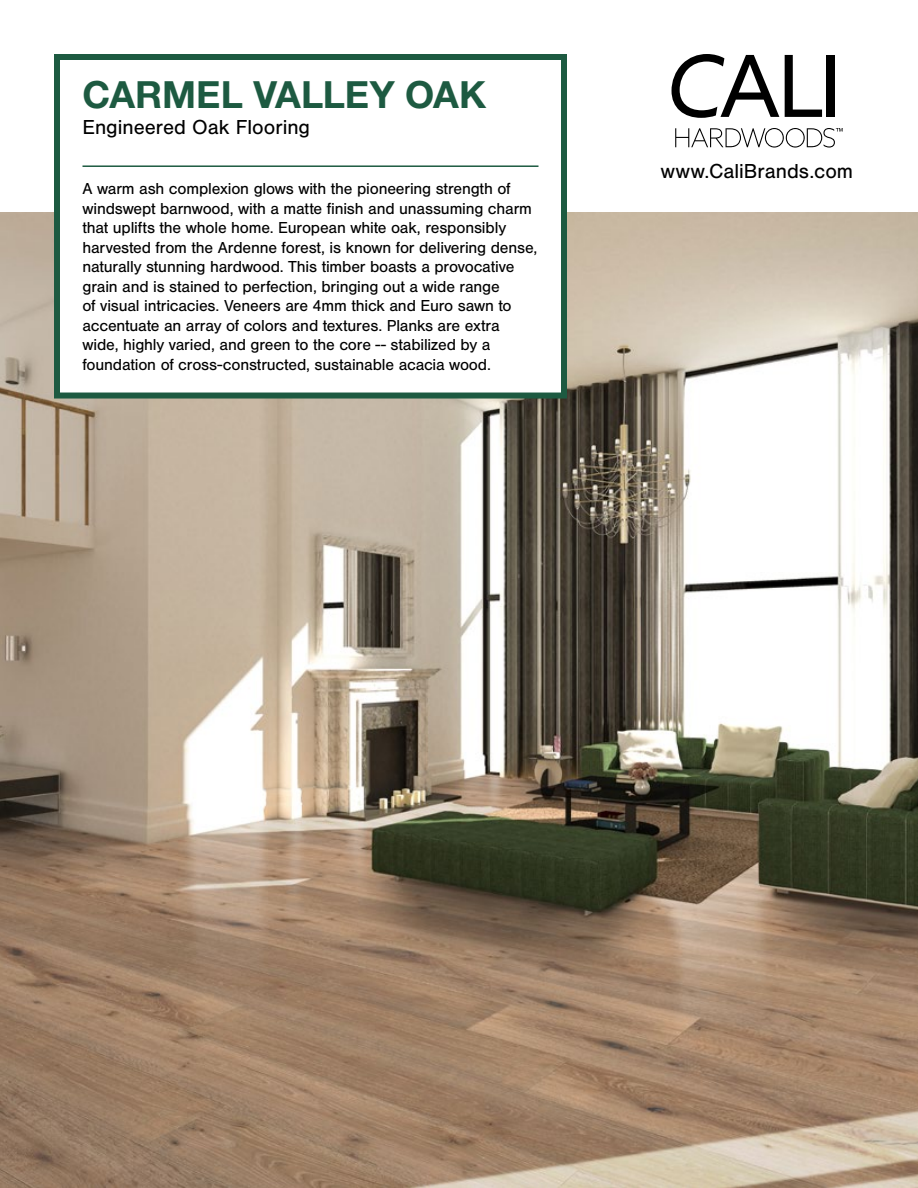
<style>
.page{position:relative;width:918px;height:1188px;background:#fff}
.page>*{position:absolute;margin:0;border:0;box-sizing:border-box;transform-origin:0 0}
.t1{font:700 37.5px "Helvetica Neue LT Std";color:#1d5a41}
.t2{font:21px "Nimbus San";color:#000}
.t3{font:16.5px/19.5px "Nimbus San";letter-spacing:-.01em;color:#000}
</style>
<div class="page">
<svg style="left:672px;top:54px;width:107px;height:64px"></svg>
<svg style="left:785px;top:55px;width:37px;height:62px"></svg>
<div style="left:827px;top:55px;width:8px;height:62px;background:#000"></div>
<svg style="left:675px;top:128px;width:168px;height:20px"></svg>
<img style="left:0;top:213px;width:918px;height:975px">
<div style="left:54px;top:54px;width:513px;height:345px;background:#fff;border:6px solid #1d5a41"></div>
<hr style="left:82px;top:165px;width:456px;height:2px;background:#1d5a41">
<p class="t1" style="left:82px;top:72px;width:405px">CARMEL VALLEY OAK</p>
<p class="t2" style="left:82px;top:115px;width:229px">Engineered Oak Flooring</p>
<p class="t3" style="left:82px;top:179px;width:456px">A warm ash complexion glows with the pioneering strength of windswept barnwood, with a matte finish and unassuming charm that uplifts the whole home. European white oak, responsibly harvested from the Ardenne forest, is known for delivering dense, naturally stunning hardwood. This timber boasts a provocative grain and is stained to perfection, bringing out a wide range<br>of visual intricacies. Veneers are 4mm thick and Euro sawn to accentuate an array of colors and textures. Planks are extra wide, highly varied, and green to the core -- stabilized by a foundation of cross-constructed, sustainable acacia wood.</p>
<p class="t2" style="left:661px;top:160px;width:194px">www.CaliBrands.com</p>
</div>
